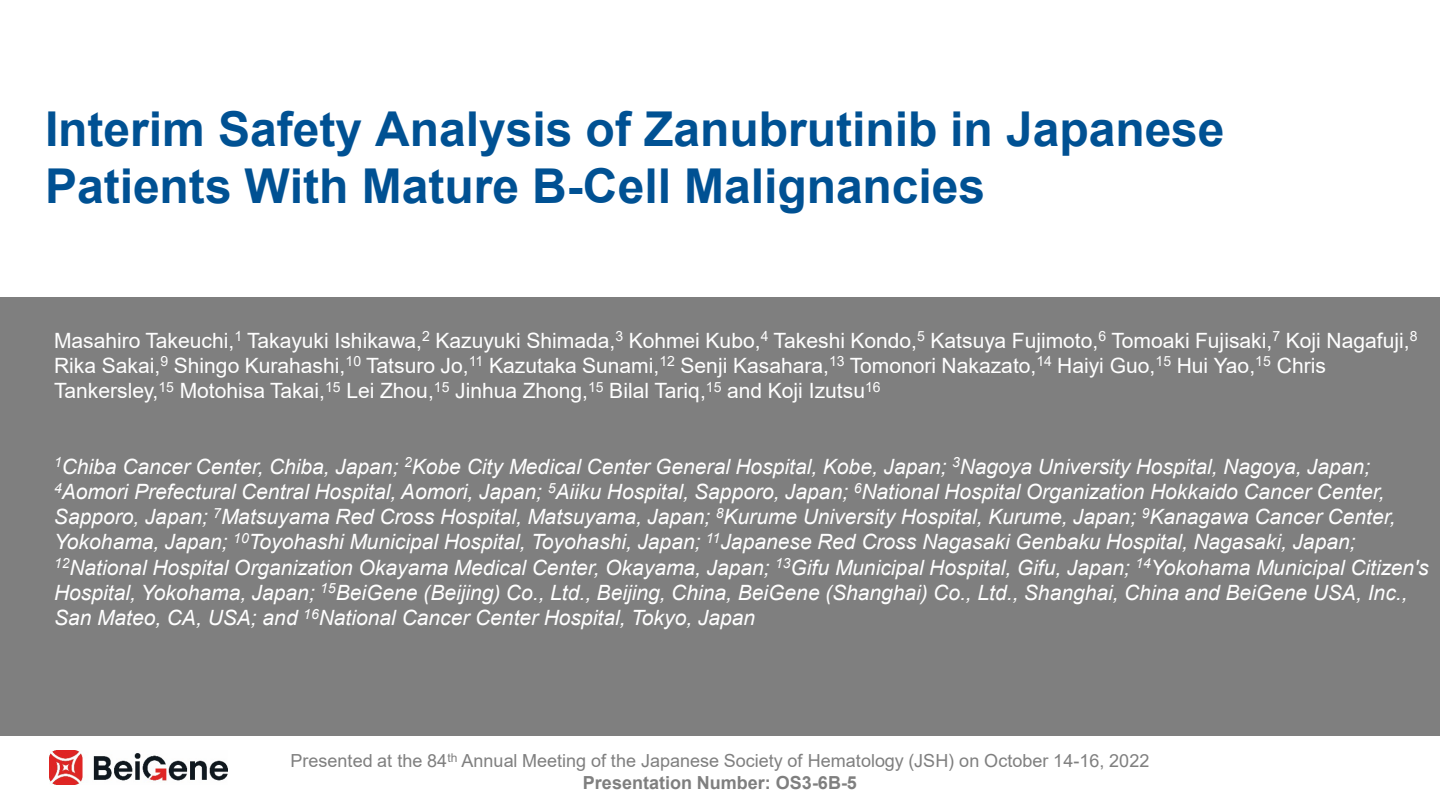
<style>
.page{position:relative;width:1440px;height:810px;background:#fff}
.page>*{position:absolute;margin:0;border:0;box-sizing:border-box;transform-origin:0 0}
.t1{font:700 48px/57.6px "Arial";color:#005193}
.t2{font:italic 21px/25.2px "Arial";color:#fff}
.t3{font:21px/25.2px "Arial";color:#fff}
.t4{font:18px/21.6px "Arial";letter-spacing:.005em;color:#7f7f7f;text-align:center}
.s1{font-weight:700}
</style>
<div class="page">
<img style="left:50px;top:751px;width:178px;height:33px">
<div style="left:0;top:297px;width:1440px;height:439px;background:#7f7f7f"></div>
<h2 class="t1" style="left:45px;top:101px;width:1181px">Interim Safety Analysis of Zanubrutinib in Japanese<br>Patients With Mature B-Cell Malignancies</h2>
<p class="t3" style="left:54px;top:327px;width:1365px">Masahiro Takeuchi,<sup>1</sup> Takayuki Ishikawa,<sup>2</sup> Kazuyuki Shimada,<sup>3</sup> Kohmei Kubo,<sup>4</sup> Takeshi Kondo,<sup>5</sup> Katsuya Fujimoto,<sup>6</sup> Tomoaki Fujisaki,<sup>7</sup> Koji Nagafuji,<sup>8<br></sup>Rika Sakai,<sup>9</sup> Shingo Kurahashi,<sup>10</sup> Tatsuro Jo,<sup>11</sup> Kazutaka Sunami,<sup>12</sup> Senji Kasahara,<sup>13</sup> Tomonori Nakazato,<sup>14</sup> Haiyi Guo,<sup>15</sup> Hui Yao,<sup>15</sup> Chris<br>Tankersley,<sup>15</sup> Motohisa Takai,<sup>15</sup> Lei Zhou,<sup>15</sup> Jinhua Zhong,<sup>15</sup> Bilal Tariq,<sup>15</sup> and Koji Izutsu<sup>16</sup></p>
<p class="t2" style="left:54px;top:454px;width:1376px"><sup>1</sup>Chiba Cancer Center, Chiba, Japan; <sup>2</sup>Kobe City Medical Center General Hospital, Kobe, Japan; <sup>3</sup>Nagoya University Hospital, Nagoya, Japan; <sup>4</sup>Aomori Prefectural Central Hospital, Aomori, Japan; <sup>5</sup>Aiiku Hospital, Sapporo, Japan; <sup>6</sup>National Hospital Organization Hokkaido Cancer Center, Sapporo, Japan; <sup>7</sup>Matsuyama Red Cross Hospital, Matsuyama, Japan; <sup>8</sup>Kurume University Hospital, Kurume, Japan; <sup>9</sup>Kanagawa Cancer Center, Yokohama, Japan; <sup>10</sup>Toyohashi Municipal Hospital, Toyohashi, Japan; <sup>11</sup>Japanese Red Cross Nagasaki Genbaku Hospital, Nagasaki, Japan; <sup>12</sup>National Hospital Organization Okayama Medical Center, Okayama, Japan; <sup>13</sup>Gifu Municipal Hospital, Gifu, Japan; <sup>14</sup>Yokohama Municipal Citizen's Hospital, Yokohama, Japan; <sup>15</sup>BeiGene (Beijing) Co., Ltd., Beijing, China, BeiGene (Shanghai) Co., Ltd., Shanghai, China and BeiGene USA, Inc., San Mateo, CA, USA; and <sup>16</sup>National Cancer Center Hospital, Tokyo, Japan</p>
<p class="t4" style="left:290px;top:750px;width:861px">Presented at the 84<sup>th</sup> Annual Meeting of the Japanese Society of Hematology (JSH) on October 14-16, 2022<br><span class="s1">Presentation Number: OS3-6B-5</span></p>
</div>
